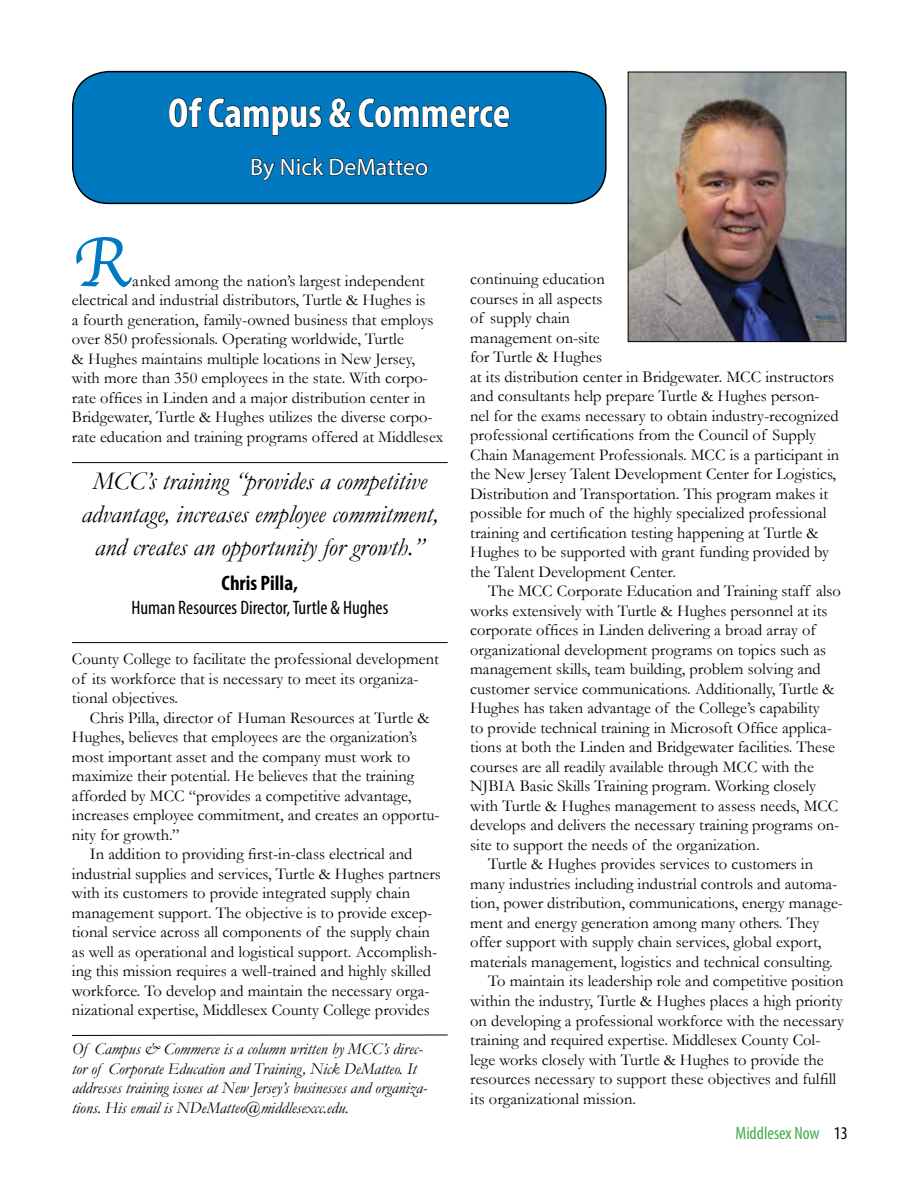
<style>
.page{position:relative;width:918px;height:1188px;background:#fff}
.page>*{position:absolute;margin:0;border:0;box-sizing:border-box;transform-origin:0 0}
.t1{font:72px "Apple Chancery";color:#0079c1}
.t2{font:700 condensed 42px "Myriad Pro";color:#fff}
.t3{font:italic 25.5px/33px "Garamond";color:#000;text-align:center}
.t4{font:24px "Myriad Pro";color:#fff}
.t5{font:700 condensed 21px "Myriad Pro";color:#000}
.t6{font:condensed 19.5px "Myriad Pro";color:#000}
.t7{font:condensed 18px "Myriad Pro";color:#41ad49}
.t8{font:16.5px/19.5px "Garamond";color:#000}
.t9{font:italic 16.5px/19.5px "Garamond";color:#000}
.s1{color:#000}
</style>
<div class="page">
<div style="left:73px;top:72px;width:533px;height:131px;background:#0079c1;border-radius:36px"></div>
<div style="left:72px;top:71px;width:535px;height:133px;border:2px solid #000;border-radius:36px"></div>
<svg style="left:169px;top:97px;width:153px;height:39px"></svg>
<svg style="left:329px;top:98px;width:23px;height:30px"></svg>
<svg style="left:358px;top:98px;width:152px;height:30px"></svg>
<svg style="left:251px;top:157px;width:177px;height:24px"></svg>
<img style="left:630px;top:74px;width:214px;height:266px">
<div style="left:628px;top:72px;width:218px;height:270px;border:1px solid #000"></div>
<hr style="left:72px;top:462px;width:376px;height:1px;background:#000">
<hr style="left:72px;top:642px;width:376px;height:1px;background:#000">
<svg style="left:72px;top:1035px;width:376px;height:1px"></svg>
<h2 class="t2" style="left:168px;top:87px;width:344px">Of Campus &amp; Commerce</h2>
<h3 class="t4" style="left:250px;top:152px;width:180px">By Nick DeMatteo</h3>
<h1 class="t1" style="left:72px;top:205px;width:58px">R</h1>
<p class="t8" style="left:72px;top:271px;width:373px;text-indent:60px">anked among the nation’s largest independent electrical and industrial distributors, Turtle &amp; Hughes is<br>a fourth generation, family-owned business that employs over 850 professionals. Operating worldwide, Turtle<br>&amp; Hughes maintains multiple locations in New Jersey, with more than 350 employees in the state. With corpo&shy;rate offices in Linden and a major distribution center in Bridgewater, Turtle &amp; Hughes utilizes the diverse corpo&shy;rate education and training programs offered at Middlesex</p>
<h3 class="t3" style="left:81px;top:464px;width:358px">MCC’s training “provides a competitive advantage, increases employee commitment, and creates an opportunity for growth.”</h3>
<p class="t5" style="left:222px;top:569px;width:78px">Chris Pilla,</p>
<p class="t6" style="left:131px;top:595px;width:258px">Human Resources Director, Turtle &amp; Hughes</p>
<p class="t8" style="left:72px;top:649px;width:368px">County College to facilitate the professional development of its workforce that is necessary to meet its organiza&shy;tional objectives.</p>
<p class="t8" style="left:90px;top:708px;width:341px">Chris Pilla, director of Human Resources at Turtle &amp;</p>
<p class="t8" style="left:72px;top:727px;width:347px">Hughes, believes that employees are the organization’s</p>
<p class="t8" style="left:72px;top:747px;width:340px">most important asset and the company must work to</p>
<p class="t8" style="left:72px;top:766px;width:344px">maximize their potential. He believes that the training</p>
<p class="t8" style="left:72px;top:786px;width:341px">afforded by MCC “provides a competitive advantage,</p>
<p class="t8" style="left:72px;top:805px;width:369px">increases employee commitment, and creates an opportu-</p>
<p class="t8" style="left:72px;top:825px;width:109px">nity for growth.”</p>
<p class="t8" style="left:90px;top:844px;width:324px">In addition to providing first-in-class electrical and</p>
<p class="t8" style="left:72px;top:864px;width:370px">industrial supplies and services, Turtle &amp; Hughes partners</p>
<p class="t8" style="left:72px;top:883px;width:340px">with its customers to provide integrated supply chain</p>
<p class="t8" style="left:72px;top:903px;width:362px">management support. The objective is to provide excep-</p>
<p class="t8" style="left:72px;top:922px;width:359px">tional service across all components of the supply chain</p>
<p class="t8" style="left:72px;top:942px;width:367px">as well as operational and logistical support. Accomplish-</p>
<p class="t8" style="left:72px;top:961px;width:361px">ing this mission requires a well-trained and highly skilled</p>
<p class="t8" style="left:72px;top:981px;width:359px">workforce. To develop and maintain the necessary orga-</p>
<p class="t8" style="left:72px;top:1000px;width:359px">nizational expertise, Middlesex County College provides</p>
<p class="t9" style="left:72px;top:1039px;width:357px">Of Campus &amp; Commerce is a column written by MCC’s direc&shy;tor of Corporate Education and Training, Nick DeMatteo. It addresses training issues at New Jersey’s businesses and organiza&shy;tions. His email is NDeMatteo@middlesexcc.edu.</p>
<p class="t8" style="left:470px;top:269px;width:371px">continuing education<br>courses in all aspects<br>of supply chain<br>management on-site<br>for Turtle &amp; Hughes<br>at its distribution center in Bridgewater. MCC instructors and consultants help prepare Turtle &amp; Hughes person&shy;nel for the exams necessary to obtain industry-recognized professional certifications from the Council of Supply Chain Management Professionals. MCC is a participant in the New Jersey Talent Development Center for Logistics, Distribution and Transportation. This program makes it possible for much of the highly specialized professional training and certification testing happening at Turtle &amp; Hughes to be supported with grant funding provided by the Talent Development Center.</p>
<p class="t8" style="left:488px;top:581px;width:354px">The MCC Corporate Education and Training staff also</p>
<p class="t8" style="left:470px;top:601px;width:359px">works extensively with Turtle &amp; Hughes personnel at its</p>
<p class="t8" style="left:470px;top:620px;width:347px">corporate offices in Linden delivering a broad array of</p>
<p class="t8" style="left:470px;top:640px;width:357px">organizational development programs on topics such as</p>
<p class="t8" style="left:470px;top:659px;width:352px">management skills, team building, problem solving and</p>
<p class="t8" style="left:470px;top:679px;width:366px">customer service communications. Additionally, Turtle &amp;</p>
<p class="t8" style="left:470px;top:698px;width:351px">Hughes has taken advantage of the College’s capability</p>
<p class="t8" style="left:470px;top:718px;width:363px">to provide technical training in Microsoft Office applica-</p>
<p class="t8" style="left:470px;top:737px;width:366px">tions at both the Linden and Bridgewater facilities. These</p>
<p class="t8" style="left:470px;top:757px;width:345px">courses are all readily available through MCC with the</p>
<p class="t8" style="left:470px;top:776px;width:347px">NJBIA Basic Skills Training program. Working closely</p>
<p class="t8" style="left:470px;top:796px;width:370px">with Turtle &amp; Hughes management to assess needs, MCC</p>
<p class="t8" style="left:470px;top:815px;width:371px">develops and delivers the necessary training programs on-</p>
<p class="t8" style="left:470px;top:835px;width:291px">site to support the needs of the organization.</p>
<p class="t8" style="left:488px;top:854px;width:326px">Turtle &amp; Hughes provides services to customers in</p>
<p class="t8" style="left:470px;top:874px;width:369px">many industries including industrial controls and automa-</p>
<p class="t8" style="left:470px;top:893px;width:374px">tion, power distribution, communications, energy manage-</p>
<p class="t8" style="left:470px;top:913px;width:351px">ment and energy generation among many others. They</p>
<p class="t8" style="left:470px;top:932px;width:353px">offer support with supply chain services, global export,</p>
<p class="t8" style="left:470px;top:952px;width:364px">materials management, logistics and technical consulting.</p>
<p class="t8" style="left:488px;top:971px;width:357px">To maintain its leadership role and competitive position</p>
<p class="t8" style="left:470px;top:991px;width:374px">within the industry, Turtle &amp; Hughes places a high priority</p>
<p class="t8" style="left:470px;top:1010px;width:375px">on developing a professional workforce with the necessary</p>
<p class="t8" style="left:470px;top:1030px;width:352px">training and required expertise. Middlesex County Col-</p>
<p class="t8" style="left:470px;top:1049px;width:355px">lege works closely with Turtle &amp; Hughes to provide the</p>
<p class="t8" style="left:470px;top:1069px;width:367px">resources necessary to support these objectives and fulfill</p>
<p class="t8" style="left:470px;top:1088px;width:167px">its organizational mission.</p>
<p class="t7" style="left:736px;top:1122px;width:114px">Middlesex Now <span class="s1">13</span></p>
</div>
